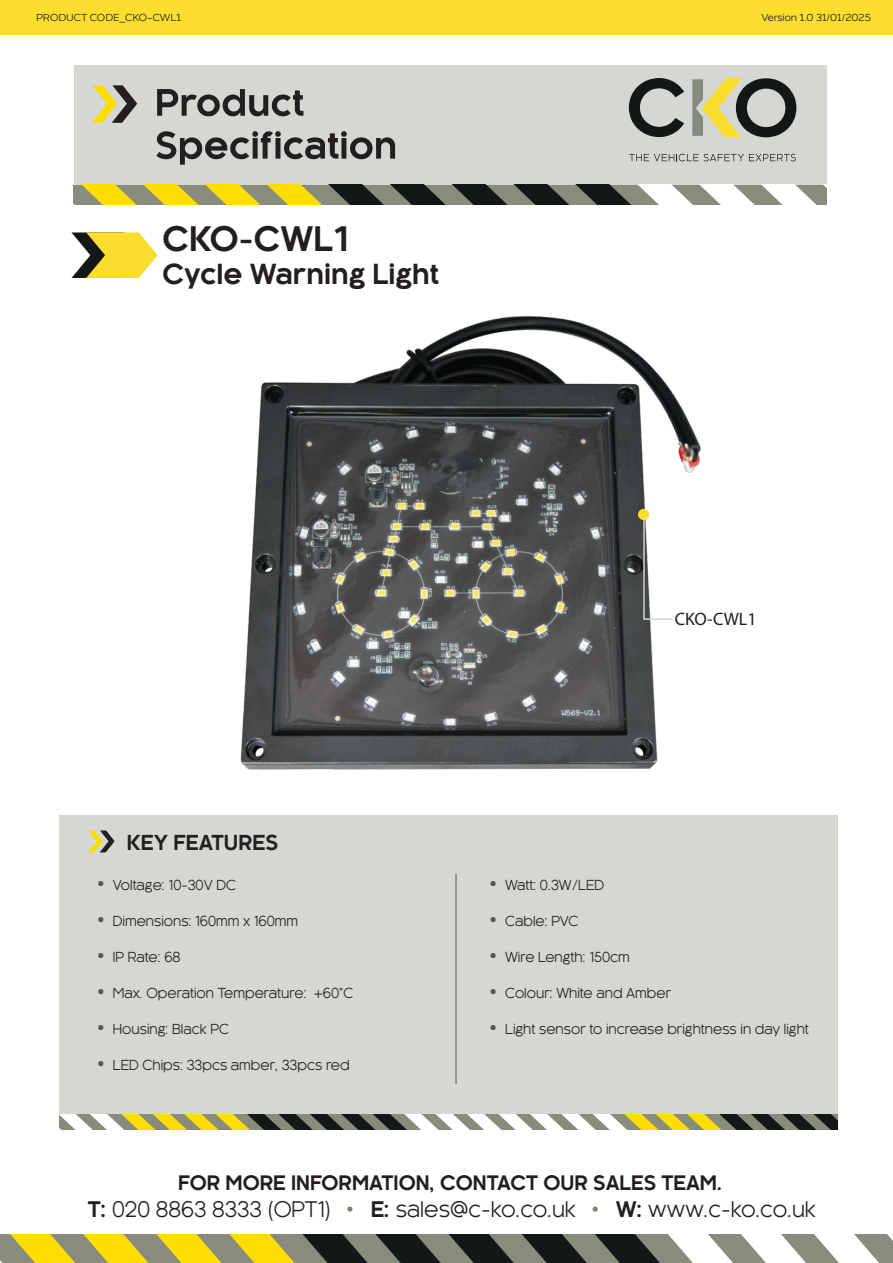
<style>
.page{position:relative;width:893px;height:1263px;background:#fff}
.page>*{position:absolute;margin:0;border:0;box-sizing:border-box;transform-origin:0 0}
.t1{font:700 33px "Kaleko 205 W00";color:#231f20}
.t2{font:700 27px "Kaleko 205 W00";color:#231f20}
.t3{font:21px "Kaleko 205 W00";color:#231f20}
.t4{font:700 20.1px "Kaleko 205 W00";color:#231f20}
.t5{font:700 19.5px "Kaleko 205 W00";color:#231f20}
.t6{font:18px "Myriad Pro";color:#231f20}
.t7{font:13.5px "Kaleko 205 W00";color:#231f20}
.t8{font:300 10.5px "Naste";color:#231f20}
.s1{font-size:25.5px;color:#54565b}
.s2{font-weight:700}
</style>
<div class="page">
<img style="left:240px;top:316px;width:461px;height:454px">
<div style="left:0;top:0;width:893px;height:35px;background:#fadd2d"></div>
<div style="left:74px;top:66px;width:753px;height:124px;background:#d5d7d2"></div>
<svg style="left:92px;top:85px;width:45px;height:38px"></svg>
<svg style="left:157px;top:89px;width:146px;height:27px"></svg>
<svg style="left:156px;top:131px;width:239px;height:34px"></svg>
<svg style="left:73px;top:185px;width:753px;height:20px;background:#928f61"></svg>
<svg style="left:629px;top:154px;width:167px;height:7px"></svg>
<svg style="left:629px;top:78px;width:55px;height:59px"></svg>
<svg style="left:692px;top:78px;width:104px;height:59px"></svg>
<svg style="left:347px;top:1206px;width:5px;height:6px"></svg>
<svg style="left:593px;top:1206px;width:5px;height:6px"></svg>
<svg style="left:0;top:1234px;width:892px;height:29px;background:#928f61"></svg>
<svg style="left:71px;top:232px;width:87px;height:46px"></svg>
<div style="left:59px;top:815px;width:779px;height:307px;background:#d5d7d2"></div>
<svg style="left:88px;top:830px;width:27px;height:22px"></svg>
<svg style="left:59px;top:1114px;width:778px;height:15px;background:#9a986f"></svg>
<hr style="left:456px;top:874px;width:1px;height:210px;background:#54565b">
<svg style="left:643px;top:513px;width:31px;height:107px"></svg>
<div style="left:638px;top:509px;width:11px;height:11px;background:#fadd2d;border-radius:50%"></div>
<p class="t8" style="left:36px;top:10px;width:146px">PRODUCT CODE_CKO-CWL1</p>
<p class="t8" style="left:761px;top:10px;width:111px">Version 1.0 31/01/2025</p>
<h1 class="t1" style="left:163px;top:221px;width:187px">CKO-CWL1</h1>
<h2 class="t2" style="left:163px;top:259px;width:278px">Cycle Warning Light</h2>
<h3 class="t4" style="left:127px;top:831px;width:153px">KEY FEATURES</h3>
<p class="t7" style="left:96px;top:877px;width:142px"><span class="s1">•</span> Voltage: 10-30V DC</p>
<p class="t7" style="left:96px;top:913px;width:204px"><span class="s1">•</span> Dimensions: 160mm x 160mm</p>
<p class="t7" style="left:96px;top:949px;width:86px"><span class="s1">•</span> IP Rate: 68</p>
<p class="t7" style="left:96px;top:985px;width:259px"><span class="s1">•</span> Max. Operation Temperature: +60°C</p>
<p class="t7" style="left:96px;top:1021px;width:135px"><span class="s1">•</span> Housing: Black PC</p>
<p class="t7" style="left:96px;top:1057px;width:255px"><span class="s1">•</span> LED Chips: 33pcs amber, 33pcs red</p>
<h3 class="t6" style="left:675px;top:608px;width:83px">CKO-CWL1</h3>
<p class="t7" style="left:488px;top:877px;width:118px"><span class="s1">•</span> Watt: 0.3W/LED</p>
<p class="t7" style="left:488px;top:913px;width:92px"><span class="s1">•</span> Cable: PVC</p>
<p class="t7" style="left:488px;top:949px;width:143px"><span class="s1">•</span> Wire Length: 150cm</p>
<p class="t7" style="left:488px;top:985px;width:184px"><span class="s1">•</span> Colour: White and Amber</p>
<p class="t7" style="left:488px;top:1021px;width:322px"><span class="s1">•</span> Light sensor to increase brightness in day light</p>
<h3 class="t5" style="left:178px;top:1172px;width:546px">FOR MORE INFORMATION, CONTACT OUR SALES TEAM.</h3>
<h3 class="t3" style="left:88px;top:1198px;width:245px"><span class="s2">T:</span> 020 8863 8333 (OPT1)</h3>
<h3 class="t3" style="left:371px;top:1198px;width:207px"><span class="s2">E:</span> sales@c-ko.co.uk</h3>
<h3 class="t3" style="left:616px;top:1198px;width:202px"><span class="s2">W:</span> www.c-ko.co.uk</h3>
</div>
